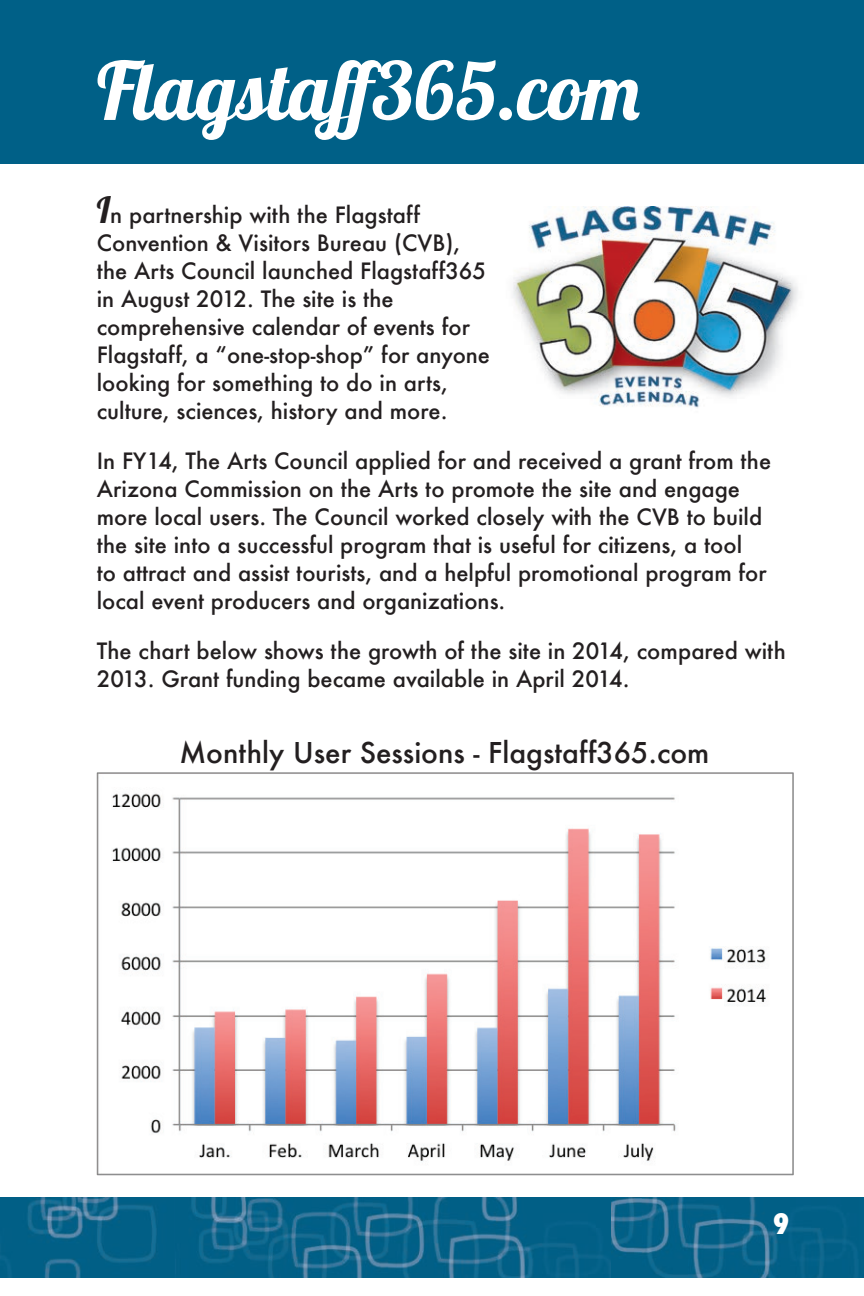
<style>
.page{position:relative;width:864px;height:1296px;background:#fff}
.page>*{position:absolute;margin:0;border:0;box-sizing:border-box;transform-origin:0 0}
.t1{font:80px "Lobster 1.4";letter-spacing:.015em;color:#fff}
.t2{font:500 28px "Futura";color:#231f20}
.t3{font:800 condensed 28px "Futura";color:#fff}
.t4{font:500 22px/28px "Futura";color:#231f20}
.s1{font-family:"Lobster 1.4";font-weight:400;font-size:36px}
</style>
<div class="page">
<div style="left:0;top:0;width:864px;height:164px;background:#006087"></div>
<img style="left:0;top:1197px;width:611px;height:81px">
<img style="left:97px;top:772px;width:696px;height:403px">
<img style="left:513px;top:206px;width:285px;height:202px">
<img style="left:611px;top:1197px;width:253px;height:81px">
<h1 class="t1" style="left:97px;top:40px;width:544px">Flagstaff365.com</h1>
<p class="t4" style="left:97px;top:201px;width:395px"><span class="s1">I</span>n partnership with the Flagstaff Convention &amp; Visitors Bureau (CVB), the Arts Council launched Flagstaff365 in August 2012. The site is the comprehensive calendar of events for Flagstaff, a “one-stop-shop” for anyone looking for something to do in arts, culture, sciences, history and more.</p>
<p class="t4" style="left:97px;top:447px;width:676px">In FY14, The Arts Council applied for and received a grant from the Arizona Commission on the Arts to promote the site and engage more local users. The Council worked closely with the CVB to build the site into a successful program that is useful for citizens, a tool<br>to attract and assist tourists, and a helpful promotional program for local event producers and organizations.</p>
<p class="t4" style="left:97px;top:637px;width:690px">The chart below shows the growth of the site in 2014, compared with<br>2013. Grant funding became available in April 2014.</p>
<p class="t2" style="left:179px;top:733px;width:532px">Monthly User Sessions - Flagstaff365.com</p>
<p class="t3" style="left:773px;top:1205px;width:18px">9</p>
</div>
